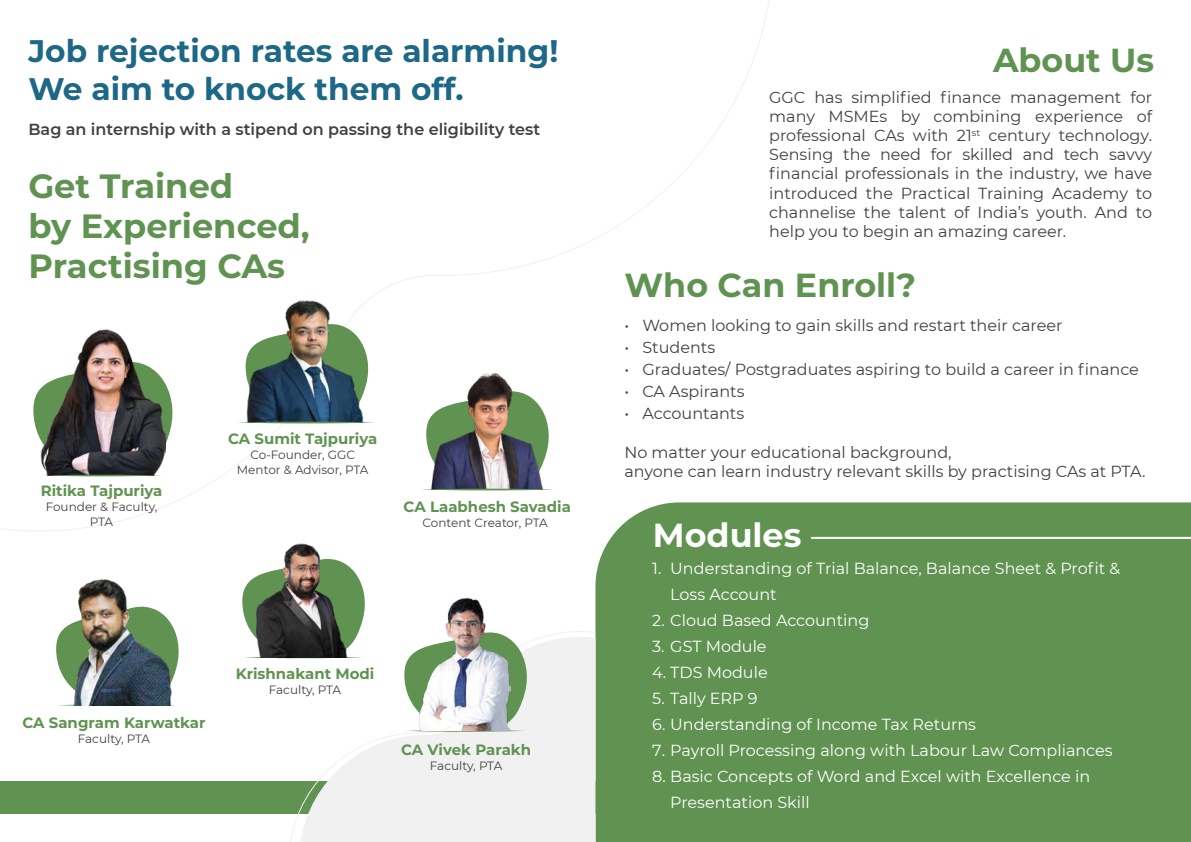
<style>
.page{position:relative;width:1191px;height:842px;background:#fff}
.page>*{position:absolute;margin:0;border:0;box-sizing:border-box;transform-origin:0 0}
.t1{font:700 33.6px/40.4px "Montserrat";color:#609351}
.t2{font:700 33.3px "Montserrat";color:#609351}
.t3{font:700 33.3px "Montserrat";color:#fff}
.t4{font:700 31.2px/37.4px "Montserrat";color:#1d6787}
.t5{font:16px/19.2px "Montserrat";color:#414042;text-align:justify}
.t6{font:16px/26px "Montserrat";color:#fff}
.t7{font:600 16px "Montserrat";color:#414042}
.t8{font:700 14.9px "Montserrat";color:#609351}
.t9{font:12px/15px "Montserrat";color:#414042;text-align:center}
</style>
<div class="page">
<div style="left:0;top:781px;width:1191px;height:33px;background:#609351"></div>
<div style="left:595px;top:502px;width:596px;height:340px;background:#609351"></div>
<svg style="left:0;top:2px;width:771px;height:532px"></svg>
<svg style="left:290px;top:631px;width:305px;height:211px"></svg>
<hr style="left:811px;top:537px;width:380px;height:2px;background:#fff">
<img style="left:40px;top:329px;width:126px;height:22px">
<img style="left:33px;top:351px;width:147px;height:126px">
<svg style="left:56px;top:629px;width:123px;height:77px"></svg>
<svg style="left:242px;top:566px;width:130px;height:92px"></svg>
<svg style="left:404px;top:631px;width:130px;height:101px"></svg>
<img style="left:61px;top:579px;width:113px;height:126px">
<img style="left:257px;top:543px;width:92px;height:114px">
<img style="left:419px;top:597px;width:91px;height:133px">
<img style="left:234px;top:290px;width:139px;height:132px">
<img style="left:237px;top:314px;width:138px;height:109px">
<img style="left:426px;top:364px;width:117px;height:17px">
<img style="left:421px;top:381px;width:134px;height:109px">
<h3 class="t4" style="left:28px;top:31px;width:531px">Job rejection rates are alarming!<br>We aim to knock them off.</h3>
<p class="t7" style="left:28px;top:118px;width:513px">Bag an internship with a stipend on passing the eligibility test</p>
<h1 class="t1" style="left:28px;top:164px;width:283px">Get Trained<br>by Experienced,<br>Practising CAs</h1>
<p class="t8" style="left:41px;top:480px;width:123px">Ritika Tajpuriya</p>
<p class="t9" style="left:46px;top:498px;width:113px">Founder &amp; Faculty,<br>PTA</p>
<p class="t8" style="left:228px;top:428px;width:151px">CA Sumit Tajpuriya</p>
<p class="t9" style="left:237px;top:447px;width:133px">Co-Founder, GGC<br>Mentor &amp; Advisor, PTA</p>
<p class="t8" style="left:403px;top:496px;width:169px">CA Laabhesh Savadia</p>
<p class="t9" style="left:422px;top:514px;width:127px">Content Creator, PTA</p>
<p class="t8" style="left:22px;top:712px;width:185px">CA Sangram Karwatkar</p>
<p class="t9" style="left:78px;top:731px;width:74px">Faculty, PTA</p>
<p class="t8" style="left:236px;top:663px;width:140px">Krishnakant Modi</p>
<p class="t9" style="left:269px;top:682px;width:74px">Faculty, PTA</p>
<p class="t8" style="left:401px;top:739px;width:131px">CA Vivek Parakh</p>
<p class="t9" style="left:430px;top:758px;width:74px">Faculty, PTA</p>
<h2 class="t2" style="left:993px;top:36px;width:163px">About Us</h2>
<p class="t5" style="left:769px;top:87px;width:384px">GGC has simplified finance management for many MSMEs by combining experience of professional CAs with 21<sup>st</sup> century technology.<br>Sensing the need for skilled and tech savvy financial professionals in the industry, we have introduced the Practical Training Academy to channelise the talent of India’s youth. And to help you to begin an amazing career.</p>
<h2 class="t2" style="left:624px;top:262px;width:293px">Who Can Enroll?</h2>
<p class="t5" style="left:624px;top:315px;width:439px">• Women looking to gain skills and restart their career</p>
<p class="t5" style="left:624px;top:337px;width:92px">• Students</p>
<p class="t5" style="left:624px;top:359px;width:516px">• Graduates/ Postgraduates aspiring to build a career in finance</p>
<p class="t5" style="left:624px;top:381px;width:122px">• CA Aspirants</p>
<p class="t5" style="left:624px;top:403px;width:121px">• Accountants</p>
<p class="t5" style="left:624px;top:442px;width:523px">No matter your educational background,<br>anyone can learn industry relevant skills by practising CAs at PTA.</p>
<h2 class="t3" style="left:653px;top:511px;width:150px">Modules</h2>
<p class="t6" style="left:670px;top:554px;width:451px;text-indent:-18px">1. Understanding of Trial Balance, Balance Sheet &amp; Profit &amp;<br>Loss Account</p>
<p class="t6" style="left:652px;top:606px;width:219px">2. Cloud Based Accounting</p>
<p class="t6" style="left:652px;top:632px;width:116px">3. GST Module</p>
<p class="t6" style="left:652px;top:658px;width:117px">4. TDS Module</p>
<p class="t6" style="left:652px;top:684px;width:107px">5. Tally ERP 9</p>
<p class="t6" style="left:652px;top:710px;width:325px">6. Understanding of Income Tax Returns</p>
<p class="t6" style="left:652px;top:736px;width:462px">7. Payroll Processing along with Labour Law Compliances</p>
<p class="t6" style="left:670px;top:762px;width:421px;text-indent:-18px">8. Basic Concepts of Word and Excel with Excellence in<br>Presentation Skill</p>
</div>
